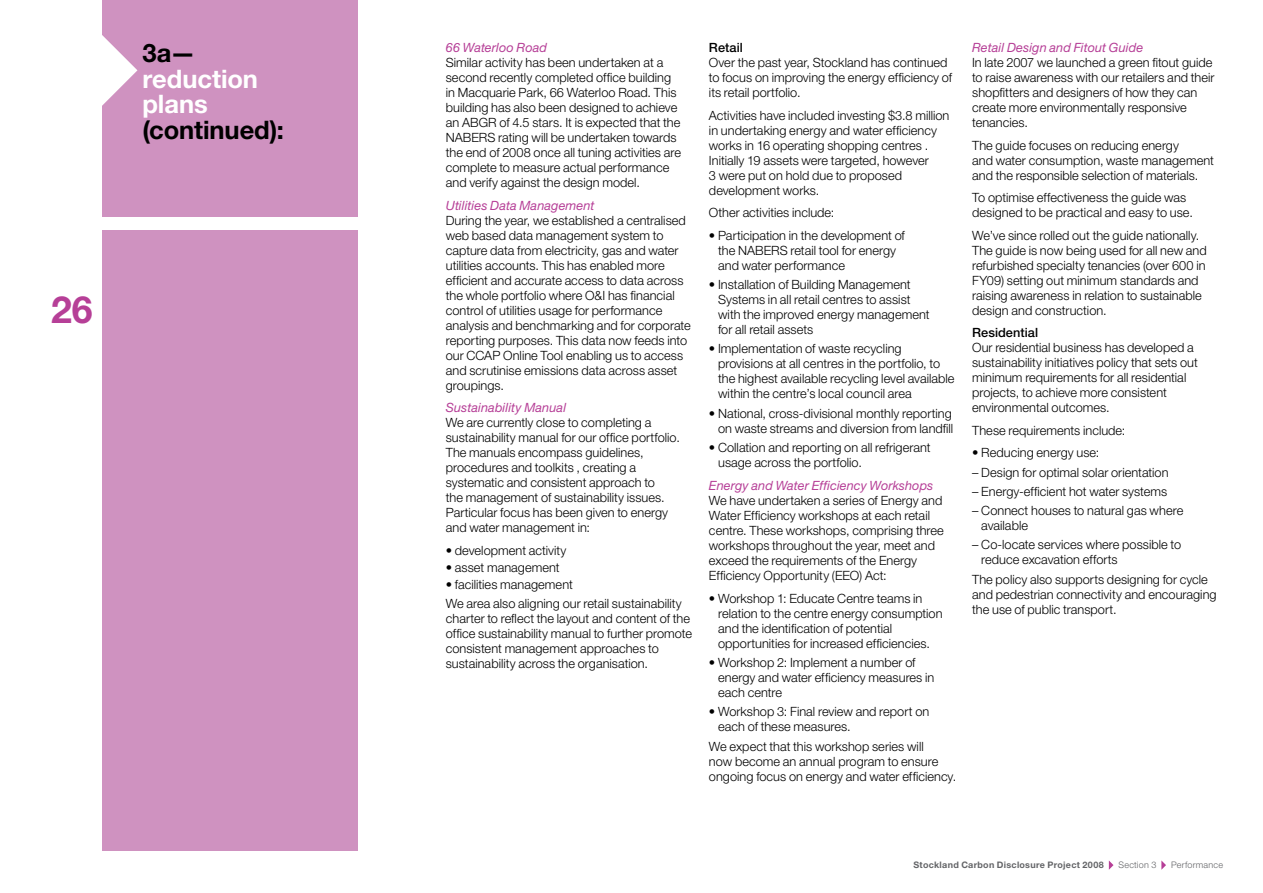
<style>
.page{position:relative;width:1263px;height:893px;background:#fff}
.page>*{position:absolute;margin:0;border:0;box-sizing:border-box;transform-origin:0 0}
.t1{font:700 37.5px "Helvetica Neue LT";color:#b63f97}
.t2{font:700 25.5px "Helvetica Neue LT";letter-spacing:-.005em;color:#000}
.t3{font:700 25.5px/25.5px "Helvetica Neue LT";letter-spacing:-.005em;color:#fff}
.t4{font:300 12.75px/15px "Helvetica Neue LT";letter-spacing:.005em;color:#000}
.t5{font:italic 12.75px "Helvetica Neue LT";letter-spacing:.005em;color:#b63f97}
.t6{font:500 12.75px "Helvetica Neue LT";letter-spacing:.005em;color:#000}
.t7{font:700 9px "Helvetica Neue LT";letter-spacing:.03em;color:#636467}
.t8{font:300 9px "Helvetica Neue LT";letter-spacing:.025em;color:#636467}
</style>
<div class="page">
<svg style="left:1109px;top:860px;width:4px;height:10px"></svg>
<svg style="left:1161px;top:860px;width:5px;height:10px"></svg>
<div style="left:102px;top:0;width:255px;height:217px;background:#cf92c0"></div>
<svg style="left:102px;top:35px;width:35px;height:71px"></svg>
<div style="left:102px;top:230px;width:255px;height:620px;background:#cf92c0"></div>
<h2 class="t2" style="left:142px;top:38px;width:55px">3a—</h2>
<h2 class="t3" style="left:142px;top:66px;width:117px">reduction plans</h2>
<h2 class="t2" style="left:142px;top:114px;width:143px">(continued):</h2>
<h1 class="t1" style="left:51px;top:286px;width:43px">26</h1>
<p class="t5" style="left:446px;top:40px;width:103px">66 Waterloo Road</p>
<p class="t4" style="left:446px;top:55px;width:237px">Similar activity has been undertaken at a second recently completed office building in Macquarie Park, 66 Waterloo Road. This building has also been designed to achieve an ABGR of 4.5 stars. It is expected that the NABERS rating will be undertaken towards the end of 2008 once all tuning activities are complete to measure actual performance and verify against the design model.</p>
<p class="t5" style="left:446px;top:198px;width:150px">Utilities Data Management</p>
<p class="t4" style="left:446px;top:212px;width:246px">During the year, we established a centralised web based data management system to capture data from electricity, gas and water utilities accounts. This has enabled more efficient and accurate access to data across the whole portfolio where O&amp;I has financial control of utilities usage for performance analysis and benchmarking and for corporate reporting purposes. This data now feeds into our CCAP Online Tool enabling us to access and scrutinise emissions data across asset groupings.</p>
<p class="t5" style="left:446px;top:400px;width:122px">Sustainability Manual</p>
<p class="t4" style="left:446px;top:415px;width:236px">We are currently close to completing a sustainability manual for our office portfolio.<br>The manuals encompass guidelines, procedures and toolkits , creating a systematic and consistent approach to<br>the management of sustainability issues.<br>Particular focus has been given to energy and water management in:</p>
<p class="t4" style="left:446px;top:542px;width:122px">• development activity</p>
<p class="t4" style="left:446px;top:559px;width:115px">• asset management</p>
<p class="t4" style="left:446px;top:574px;width:237px;line-height:19.2px">• facilities management<br>We area also aligning our retail sustainability</p>
<p class="t4" style="left:446px;top:611px;width:248px">charter to reflect the layout and content of the office sustainability manual to further promote consistent management approaches to sustainability across the organisation.</p>
<p class="t6" style="left:709px;top:40px;width:35px">Retail</p>
<p class="t4" style="left:709px;top:55px;width:245px">Over the past year, Stockland has continued to focus on improving the energy efficiency of its retail portfolio.</p>
<p class="t4" style="left:709px;top:108px;width:242px">Activities have included investing $3.8 million in undertaking energy and water efficiency works in 16 operating shopping centres .<br>Initially 19 assets were targeted, however<br>3 were put on hold due to proposed development works.</p>
<p class="t4" style="left:709px;top:205px;width:127px">Other activities include:</p>
<p class="t4" style="left:718px;top:228px;width:188px;text-indent:-9px">• Participation in the development of the NABERS retail tool for energy and water performance</p>
<p class="t4" style="left:718px;top:277px;width:213px;text-indent:-9px">• Installation of Building Management Systems in all retail centres to assist with the improved energy management for all retail assets</p>
<p class="t4" style="left:718px;top:341px;width:238px;text-indent:-9px">• Implementation of waste recycling provisions at all centres in the portfolio, to the highest available recycling level available within the centre’s local council area</p>
<p class="t4" style="left:709px;top:405px;width:246px;text-align:right">• National, cross-divisional monthly reporting on waste streams and diversion from landfill</p>
<p class="t4" style="left:718px;top:440px;width:214px;text-indent:-9px">• Collation and reporting on all refrigerant usage across the portfolio.</p>
<p class="t5" style="left:709px;top:478px;width:226px">Energy and Water Efficiency Workshops</p>
<p class="t4" style="left:709px;top:493px;width:236px">We have undertaken a series of Energy and Water Efficiency workshops at each retail centre. These workshops, comprising three workshops throughout the year, meet and exceed the requirements of the Energy Efficiency Opportunity (EEO) Act:</p>
<p class="t4" style="left:718px;top:591px;width:226px;text-indent:-9px">• Workshop 1: Educate Centre teams in relation to the centre energy consumption and the identification of potential opportunities for increased efficiencies.</p>
<p class="t4" style="left:718px;top:655px;width:218px;text-indent:-9px">• Workshop 2: Implement a number of energy and water efficiency measures in each centre</p>
<p class="t4" style="left:718px;top:704px;width:213px;text-indent:-9px">• Workshop 3: Final review and report on each of these measures.</p>
<p class="t4" style="left:709px;top:738px;width:249px">We expect that this workshop series will<br>now become an annual program to ensure ongoing focus on energy and water efficiency.</p>
<p class="t5" style="left:972px;top:40px;width:173px">Retail Design and Fitout Guide</p>
<p class="t4" style="left:972px;top:55px;width:244px">In late 2007 we launched a green fitout guide to raise awareness with our retailers and their shopfitters and designers of how they can create more environmentally responsive tenancies.</p>
<p class="t4" style="left:972px;top:138px;width:243px">The guide focuses on reducing energy<br>and water consumption, waste management and the responsible selection of materials.</p>
<p class="t4" style="left:972px;top:190px;width:222px">To optimise effectiveness the guide was designed to be practical and easy to use.</p>
<p class="t4" style="left:972px;top:228px;width:236px">We’ve since rolled out the guide nationally.<br>The guide is now being used for all new and refurbished specialty tenancies (over 600 in FY09) setting out minimum standards and raising awareness in relation to sustainable design and construction.</p>
<p class="t6" style="left:972px;top:325px;width:68px">Residential</p>
<p class="t4" style="left:972px;top:340px;width:227px">Our residential business has developed a sustainability initiatives policy that sets out minimum requirements for all residential projects, to achieve more consistent environmental outcomes.</p>
<p class="t4" style="left:972px;top:422px;width:155px">These requirements include:</p>
<p class="t4" style="left:972px;top:445px;width:129px">• Reducing energy use:</p>
<p class="t4" style="left:972px;top:464px;width:198px">– Design for optimal solar orientation</p>
<p class="t4" style="left:972px;top:483px;width:197px">– Energy-efficient hot water systems</p>
<p class="t4" style="left:981px;top:503px;width:203px;text-indent:-9px">– Connect houses to natural gas where available</p>
<p class="t4" style="left:981px;top:537px;width:201px;text-indent:-9px">– Co-locate services where possible to reduce excavation efforts</p>
<p class="t4" style="left:972px;top:571px;width:246px">The policy also supports designing for cycle and pedestrian connectivity and encouraging the use of public transport.</p>
<p class="t7" style="left:913px;top:859px;width:192px">Stockland Carbon Disclosure Project 2008</p>
<p class="t8" style="left:1118px;top:859px;width:39px">Section 3</p>
<p class="t8" style="left:1171px;top:859px;width:53px">Performance</p>
</div>
